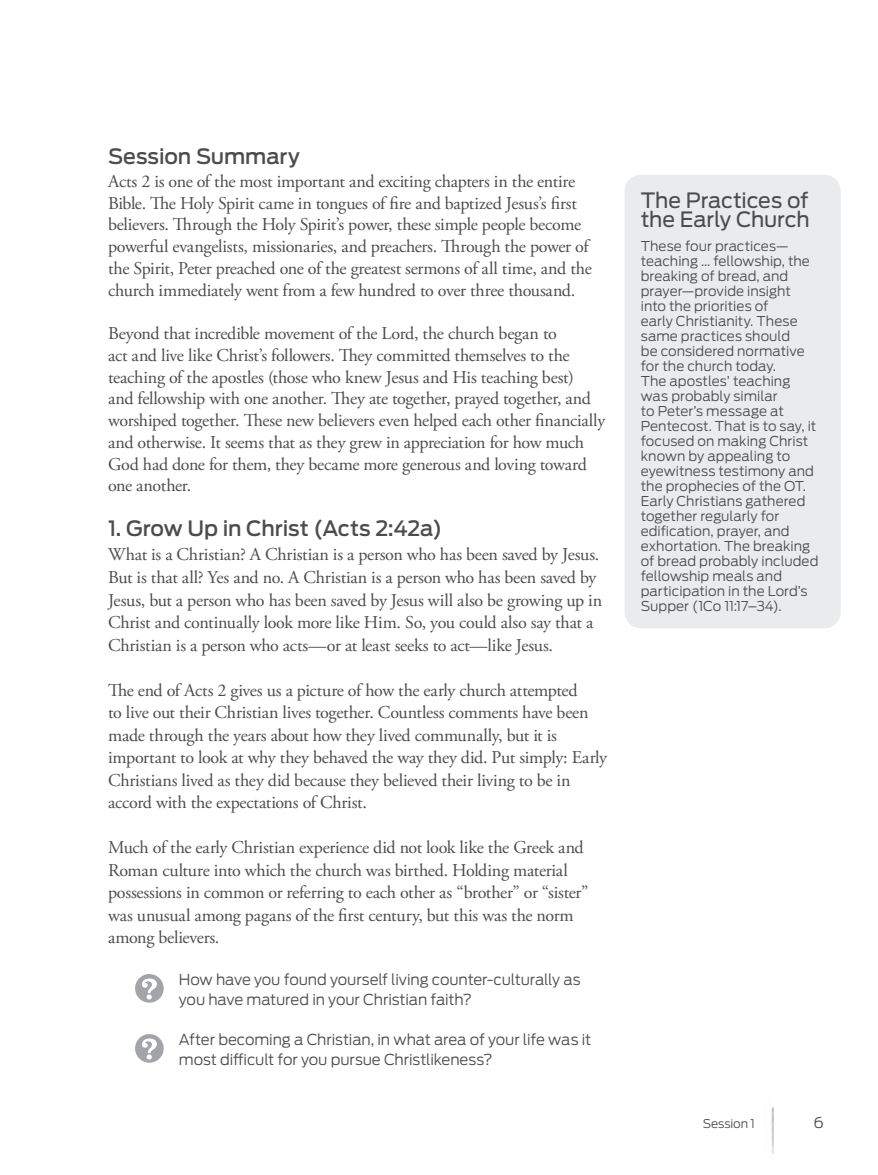
<style>
.page{position:relative;width:878px;height:1175px;background:#fff}
.page>*{position:absolute;margin:0;border:0;box-sizing:border-box;transform-origin:0 0}
.subhead1{font:500 21px "Antenna";letter-spacing:-.005em;color:#4b4c4d}
.subhead7_Other{font:21px/19.5px "Antenna";letter-spacing:-.01em;color:#4b4c4d}
.body_no_indent{font:18px/22.5px "Adobe Garamond Pro";letter-spacing:-.015em;color:#4b4c4d}
.questions{font:300 15px/19.5px "Antenna";letter-spacing:-.01em;color:#4b4c4d}
.body4_Other{font:300 13.5px/15px "Antenna";color:#4b4c4d}
.t1{font:300 12px "Antenna";letter-spacing:-.01em;color:#4b4c4d}
</style>
<div class="page">
<img style="left:771px;top:1107px;width:3px;height:47px">
<div style="left:624px;top:175px;width:216px;height:453px;background:#eaebec;border-radius:16px"></div>
<svg style="left:135px;top:974px;width:29px;height:28px"></svg>
<svg style="left:135px;top:1034px;width:29px;height:28px"></svg>
<p class="subhead1" style="left:108px;top:143px;width:193px">Session Summary</p>
<p class="body_no_indent" style="left:108px;top:171px;width:485px;line-height:21.8px">Acts 2 is one of the most important and exciting chapters in the entire Bible. The Holy Spirit came in tongues of fire and baptized Jesus’s first believers. Through the Holy Spirit’s power, these simple people become powerful evangelists, missionaries, and preachers. Through the power of the Spirit, Peter preached one of the greatest sermons of all time, and the church immediately went from a few hundred to over three thousand.</p>
<p class="body_no_indent" style="left:108px;top:323px;width:498px;line-height:21.8px">Beyond that incredible movement of the Lord, the church began to<br>act and live like Christ’s followers. They committed themselves to the teaching of the apostles (those who knew Jesus and His teaching best)<br>and fellowship with one another. They ate together, prayed together, and worshiped together. These new believers even helped each other financially and otherwise. It seems that as they grew in appreciation for how much God had done for them, they became more generous and loving toward one another.</p>
<p class="subhead1" style="left:108px;top:516px;width:336px">1. Grow Up in Christ (Acts 2:42a)</p>
<p class="body_no_indent" style="left:108px;top:544px;width:495px">What is a Christian? A Christian is a person who has been saved by Jesus.<br>But is that all? Yes and no. A Christian is a person who has been saved by Jesus, but a person who has been saved by Jesus will also be growing up in Christ and continually look more like Him. So, you could also say that a Christian is a person who acts—or at least seeks to act—like Jesus.</p>
<p class="body_no_indent" style="left:108px;top:679px;width:500px">The end of Acts 2 gives us a picture of how the early church attempted<br>to live out their Christian lives together. Countless comments have been made through the years about how they lived communally, but it is important to look at why they behaved the way they did. Put simply: Early Christians lived as they did because they believed their living to be in accord with the expectations of Christ.</p>
<p class="body_no_indent" style="left:108px;top:836px;width:482px">Much of the early Christian experience did not look like the Greek and Roman culture into which the church was birthed. Holding material possessions in common or referring to each other as “brother” or “sister” was unusual among pagans of the first century, but this was the norm among believers.</p>
<p class="questions" style="left:179px;top:970px;width:403px">How have you found yourself living counter-culturally as you have matured in your Christian faith?</p>
<p class="questions" style="left:179px;top:1030px;width:414px">After becoming a Christian, in what area of your life was it most difficult for you pursue Christlikeness?</p>
<p class="subhead7_Other" style="left:640px;top:190px;width:171px">The Practices of the Early Church</p>
<p class="body4_Other" style="left:640px;top:239px;width:179px">These four practices— teaching … fellowship, the breaking of bread, and prayer—provide insight into the priorities of<br>early Christianity. These same practices should<br>be considered normative for the church today.<br>The apostles’ teaching was probably similar<br>to Peter’s message at<br>Pentecost. That is to say, it focused on making Christ known by appealing to eyewitness testimony and the prophecies of the OT.<br>Early Christians gathered together regularly for edification, prayer, and exhortation. The breaking of bread probably included fellowship meals and participation in the Lord’s<br>Supper (1Co 11:17–34).</p>
<p class="t1" style="left:703px;top:1116px;width:53px">Session 1</p>
<p class="questions" style="left:813px;top:1112px;width:12px">6</p>
</div>
